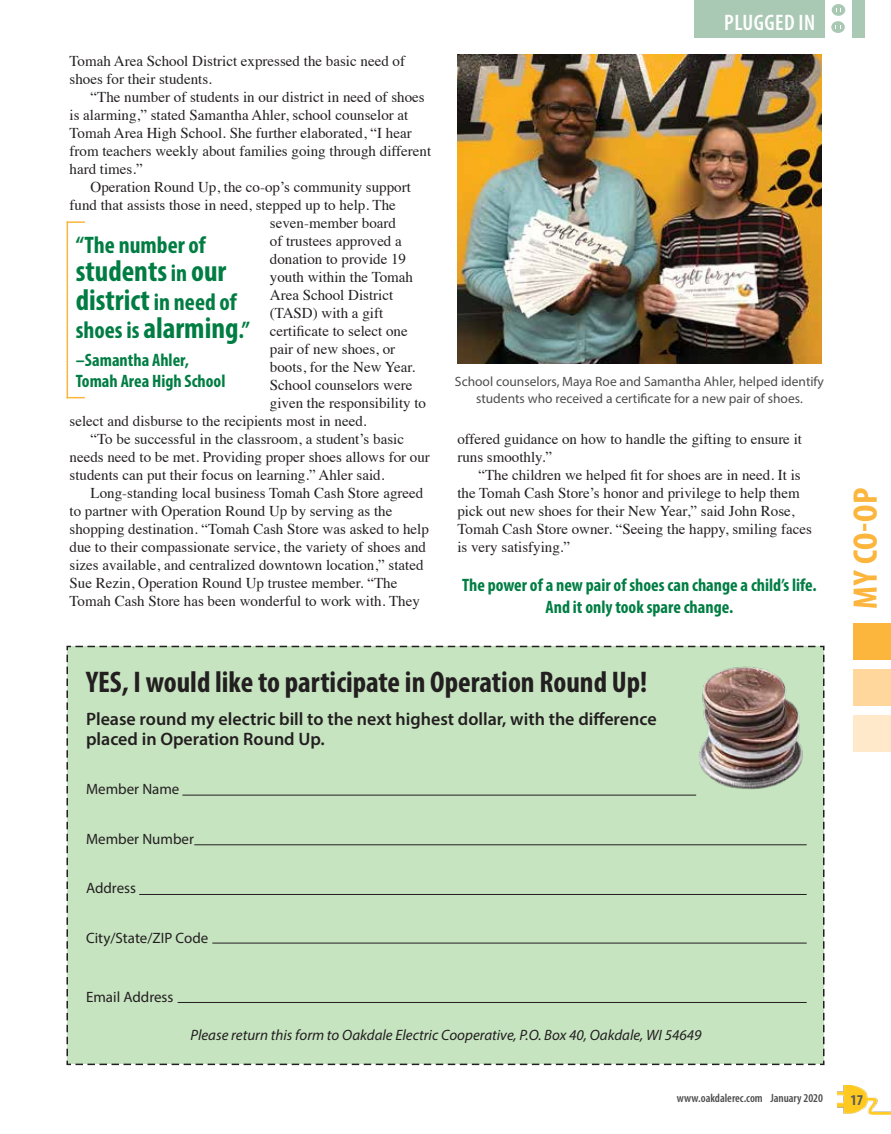
<style>
.page{position:relative;width:891px;height:1134px;background:#fff}
.page>*{position:absolute;margin:0;border:0;box-sizing:border-box;transform-origin:0 0}
.t1{font:700 condensed 34.2px "Myriad Pro";color:#fcb53d;scale:1.05 1}
.t2{font:700 condensed 30px "Myriad Pro";color:#231f20}
.t3{font:700 condensed 30px/28.5px "Myriad Pro";color:#007d43}
.t4{font:700 condensed 24px "Myriad Pro";color:#007d43}
.t5{font:600 condensed 22.5px "Myriad Pro";letter-spacing:.02em;color:#fff}
.t6{font:700 condensed 18px/21px "Myriad Pro";color:#007d43}
.t7{font:600 18px/19.5px "Myriad Pro";color:#231f20}
.t8{font:15px/18px "Times";color:#231f20}
.t9{font:italic 15px "Myriad Pro";color:#231f20}
.t10{font:15px "Myriad Pro";color:#231f20}
.t11{font:700 condensed 15px "Myriad Pro";color:#58595b}
.t12{font:13.5px/16.2px "Myriad Pro";color:#4d4d4f;text-align:center}
.t13{font:600 condensed 12px "Myriad Pro";color:#4d4d4f}
.s1{font-size:24px}
.s2{font-size:30px}
</style>
<div class="page">
<div style="left:854px;top:623px;width:37px;height:37px;background:#fcb53d"></div>
<div style="left:854px;top:669px;width:37px;height:37px;background:#ffd79c"></div>
<div style="left:854px;top:715px;width:37px;height:37px;background:#ffe9ca"></div>
<div style="left:694px;top:0;width:170px;height:37px;background:#aac9b4"></div>
<div style="left:825px;top:0;width:27px;height:38px;background:#fff"></div>
<div style="left:832px;top:4px;width:13px;height:12px;background:#aac9b4;border-radius:50%"></div>
<div style="left:831px;top:21px;width:14px;height:12px;background:#aac9b4;border-radius:50%"></div>
<img style="left:838px;top:1085px;width:53px;height:30px">
<hr style="left:67px;top:221px;width:1px;height:177px;background:#fcb53d">
<svg style="left:67px;top:221px;width:18px;height:2px"></svg>
<svg style="left:68px;top:397px;width:17px;height:1px"></svg>
<div style="left:66px;top:645px;width:759px;height:421px;background:#c7e4c1"></div>
<img style="left:671px;top:645px;width:136px;height:162px">
<img style="left:457px;top:54px;width:364px;height:310px">
<hr style="left:182px;top:795px;width:514px;height:1px;background:#231f20">
<hr style="left:194px;top:844px;width:613px;height:1px;background:#231f20">
<hr style="left:139px;top:894px;width:668px;height:1px;background:#231f20">
<hr style="left:212px;top:943px;width:595px;height:1px;background:#231f20">
<hr style="left:178px;top:1002px;width:629px;height:1px;background:#231f20">
<p class="t8" style="left:70px;top:50px;width:337px">Tomah Area School District expressed the basic need of shoes for their students.</p>
<p class="t8" style="left:70px;top:86px;width:363px;text-indent:21px">“The number of students in our district in need of shoes is alarming,” stated Samantha Ahler, school counselor at Tomah Area High School. She further elaborated, “I hear from teachers weekly about families going through different hard times.”</p>
<p class="t8" style="left:91px;top:176px;width:322px">Operation Round Up, the co-op’s community support</p>
<p class="t8" style="left:70px;top:194px;width:328px">fund that assists those in need, stepped up to help. The</p>
<p class="t8" style="left:270px;top:212px;width:128px">seven-member board</p>
<p class="t8" style="left:270px;top:230px;width:134px">of trustees approved a</p>
<p class="t8" style="left:270px;top:248px;width:138px">donation to provide 19</p>
<p class="t8" style="left:270px;top:266px;width:145px">youth within the Tomah</p>
<p class="t8" style="left:270px;top:284px;width:125px">Area School District</p>
<p class="t8" style="left:270px;top:302px;width:115px">(TASD) with a gift</p>
<p class="t8" style="left:270px;top:320px;width:139px">certificate to select one</p>
<p class="t8" style="left:270px;top:338px;width:127px">pair of new shoes, or</p>
<p class="t8" style="left:270px;top:356px;width:147px">boots, for the New Year.</p>
<p class="t8" style="left:270px;top:374px;width:144px">School counselors were</p>
<p class="t8" style="left:270px;top:392px;width:158px">given the responsibility to</p>
<p class="t8" style="left:70px;top:410px;width:299px">select and disburse to the recipients most in need.</p>
<p class="t8" style="left:91px;top:428px;width:315px">“To be successful in the classroom, a student’s basic</p>
<p class="t8" style="left:70px;top:446px;width:362px">needs need to be met. Providing proper shoes allows for our</p>
<p class="t8" style="left:70px;top:464px;width:316px">students can put their focus on learning.” Ahler said.</p>
<p class="t8" style="left:91px;top:482px;width:334px">Long-standing local business Tomah Cash Store agreed</p>
<p class="t8" style="left:70px;top:500px;width:324px">to partner with Operation Round Up by serving as the</p>
<p class="t8" style="left:70px;top:518px;width:361px">shopping destination. “Tomah Cash Store was asked to help</p>
<p class="t8" style="left:70px;top:536px;width:358px">due to their compassionate service, the variety of shoes and</p>
<p class="t8" style="left:70px;top:554px;width:356px">sizes available, and centralized downtown location,” stated</p>
<p class="t8" style="left:70px;top:572px;width:329px">Sue Rezin, Operation Round Up trustee member. “The</p>
<p class="t8" style="left:70px;top:590px;width:352px">Tomah Cash Store has been wonderful to work with. They</p>
<h3 class="t4" style="left:76px;top:230px;width:132px">“The number of</h3>
<h2 class="t3" style="left:76px;top:256px;width:163px">students <span class="s1">in</span> our district <span class="s1">in need of</span></h2>
<h3 class="t4" style="left:76px;top:315px;width:176px">shoes is <span class="s2">alarming</span>.”</h3>
<p class="t6" style="left:76px;top:349px;width:151px">–Samantha Ahler,<br>Tomah Area High School</p>
<h3 class="t5" style="left:724px;top:9px;width:93px">PLUGGED IN</h3>
<p class="t12" style="left:455px;top:374px;width:370px">School counselors, Maya Roe and Samantha Ahler, helped identify students who received a certificate for a new pair of shoes.</p>
<p class="t8" style="left:457px;top:428px;width:346px">offered guidance on how to handle the gifting to ensure it runs smoothly.”</p>
<p class="t8" style="left:457px;top:464px;width:356px;text-indent:21px">“The children we helped fit for shoes are in need. It is the Tomah Cash Store’s honor and privilege to help them pick out new shoes for their New Year,” said John Rose, Tomah Cash Store owner. “Seeing the happy, smiling faces is very satisfying.”</p>
<p class="t6" style="left:462px;top:574px;width:356px;line-height:21.6px;text-align:center">The power of a new pair of shoes can change a child’s life.<br>And it only took spare change.</p>
<h2 class="t2" style="left:86px;top:664px;width:563px">YES, I would like to participate in Operation Round Up!</h2>
<p class="t7" style="left:86px;top:709px;width:572px">Please round my electric bill to the next highest dollar, with the difference placed in Operation Round Up.</p>
<p class="t10" style="left:86px;top:780px;width:95px">Member Name</p>
<p class="t10" style="left:86px;top:830px;width:109px">Member Number</p>
<p class="t10" style="left:86px;top:879px;width:52px">Address</p>
<p class="t10" style="left:86px;top:929px;width:124px">City/State/ZIP Code</p>
<p class="t10" style="left:86px;top:988px;width:89px">Email Address</p>
<p class="t9" style="left:191px;top:1026px;width:513px">Please return this form to Oakdale Electric Cooperative, P.O. Box 40, Oakdale, WI 54649</p>
<h1 class="t1" style="left:844px;top:609px;width:117px;rotate:-90deg">MY CO-OP</h1>
<p class="t13" style="left:677px;top:1091px;width:148px">www.oakdalerec.com January 2020</p>
<p class="t11" style="left:850px;top:1090px;width:14px">17</p>
</div>
